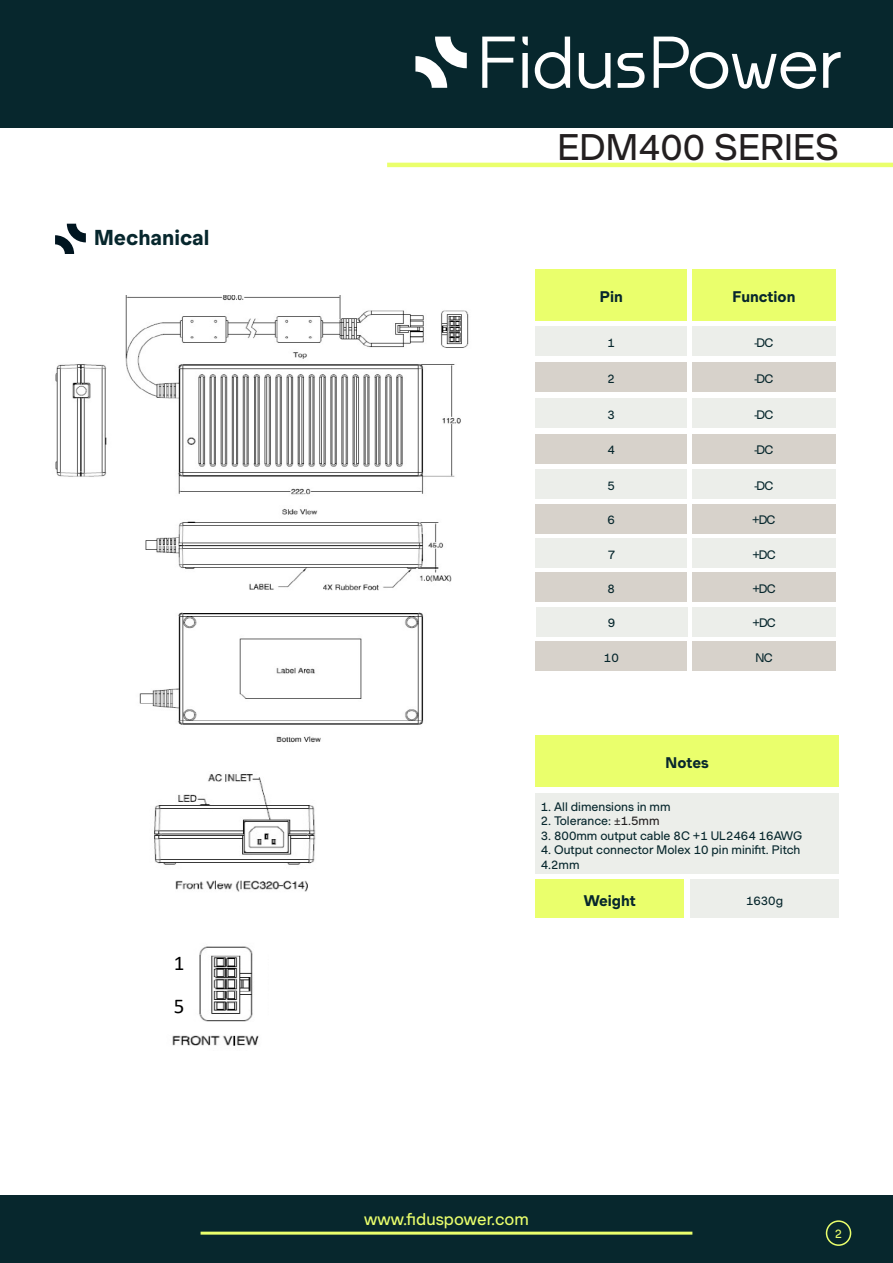
<style>
.page{position:relative;width:893px;height:1263px;background:#fff}
.page>*{position:absolute;margin:0;border:0;box-sizing:border-box;transform-origin:0 0}
.Other_Page_Part_Number{font:36px "Muoto";color:#231f20}
.Green_Titles{font:700 21px "Muoto";color:#07272d}
.t1{font:21px/43.2px "Calibri";color:#000}
.t2{font:16.5px "Muoto";color:#eaff6c}
.Data_On_Left{font:700 15px "Muoto";color:#07272d}
.Data_Input{font:12px "Muoto";color:#07272d}
.Data_On_Left-2{font:12px "Muoto";letter-spacing:-.075em;color:#07272d}
.Data_On_Left-3{font:12px "Muoto";color:#eaff6c}
.s1{font-size:10.5px;color:#231f20}
.s2{color:#231f20}
</style>
<div class="page">
<div style="left:0;top:0;width:893px;height:128px;background:#07272d"></div>
<div style="left:0;top:1196px;width:893px;height:67px;background:#07272d"></div>
<hr style="left:201px;top:1231px;width:491px;height:3px;background:#eaff6c">
<div style="left:826px;top:1220px;width:25px;height:26px;border:2px solid #eaff6c;border-radius:50%"></div>
<hr style="left:387px;top:163px;width:506px;height:4px;background:#eaff6c">
<div style="left:535px;top:793px;width:304px;height:81px;background:#eceeea"></div>
<div style="left:535px;top:736px;width:304px;height:51px;background:#eaff6c"></div>
<svg style="left:55px;top:224px;width:31px;height:30px"></svg>
<div style="left:690px;top:880px;width:149px;height:38px;background:#eceeea"></div>
<div style="left:535px;top:880px;width:149px;height:38px;background:#eaff6c"></div>
<svg style="left:482px;top:37px;width:33px;height:51px"></svg>
<svg style="left:522px;top:37px;width:6px;height:51px"></svg>
<svg style="left:535px;top:37px;width:35px;height:52px"></svg>
<svg style="left:579px;top:53px;width:31px;height:36px"></svg>
<svg style="left:617px;top:53px;width:28px;height:35px"></svg>
<svg style="left:654px;top:37px;width:162px;height:52px"></svg>
<svg style="left:823px;top:52px;width:18px;height:36px"></svg>
<svg style="left:415px;top:37px;width:52px;height:51px"></svg>
<div style="left:692px;top:326px;width:144px;height:30px;background:#eceeea"></div>
<div style="left:692px;top:269px;width:144px;height:52px;background:#eaff6c"></div>
<div style="left:535px;top:326px;width:152px;height:30px;background:#eceeea"></div>
<div style="left:535px;top:269px;width:152px;height:52px;background:#eaff6c"></div>
<div style="left:535px;top:362px;width:152px;height:30px;background:#d7d2cb"></div>
<div style="left:692px;top:362px;width:144px;height:30px;background:#d7d2cb"></div>
<div style="left:692px;top:398px;width:144px;height:30px;background:#eceeea"></div>
<div style="left:535px;top:398px;width:152px;height:30px;background:#eceeea"></div>
<div style="left:535px;top:434px;width:152px;height:29px;background:#d7d2cb"></div>
<div style="left:692px;top:434px;width:144px;height:29px;background:#d7d2cb"></div>
<div style="left:692px;top:469px;width:144px;height:30px;background:#eceeea"></div>
<div style="left:535px;top:469px;width:152px;height:30px;background:#eceeea"></div>
<div style="left:535px;top:504px;width:152px;height:30px;background:#d7d2cb"></div>
<div style="left:692px;top:504px;width:144px;height:30px;background:#d7d2cb"></div>
<div style="left:692px;top:538px;width:144px;height:30px;background:#eceeea"></div>
<div style="left:536px;top:538px;width:151px;height:30px;background:#eceeea"></div>
<div style="left:535px;top:572px;width:152px;height:30px;background:#d7d2cb"></div>
<div style="left:692px;top:572px;width:144px;height:30px;background:#d7d2cb"></div>
<div style="left:692px;top:607px;width:144px;height:29px;background:#eceeea"></div>
<div style="left:536px;top:607px;width:151px;height:29px;background:#eceeea"></div>
<div style="left:536px;top:641px;width:151px;height:30px;background:#d7d2cb"></div>
<div style="left:692px;top:641px;width:144px;height:30px;background:#d7d2cb"></div>
<img style="left:154px;top:774px;width:162px;height:118px">
<img style="left:172px;top:946px;width:87px;height:100px">
<img style="left:55px;top:295px;width:414px;height:448px">
<p class="Green_Titles" style="left:94px;top:221px;width:117px">Mechanical</p>
<p class="t1" style="left:174px;top:940px;width:12px">1<br>5</p>
<p class="Other_Page_Part_Number" style="left:558px;top:121px;width:283px">EDM400 SERIES</p>
<p class="Data_On_Left" style="left:600px;top:286px;width:24px">Pin</p>
<p class="Data_On_Left" style="left:732px;top:286px;width:64px">Function</p>
<p class="Data_On_Left-2" style="left:608px;top:334px;width:9px">1</p>
<p class="Data_On_Left-2" style="left:754px;top:334px;width:20px">-DC</p>
<p class="Data_On_Left-2" style="left:608px;top:370px;width:9px">2</p>
<p class="Data_On_Left-2" style="left:754px;top:370px;width:20px">-DC</p>
<p class="Data_On_Left-2" style="left:608px;top:406px;width:9px">3</p>
<p class="Data_On_Left-2" style="left:754px;top:406px;width:20px">-DC</p>
<p class="Data_On_Left-2" style="left:608px;top:441px;width:9px">4</p>
<p class="Data_On_Left-2" style="left:754px;top:441px;width:20px">-DC</p>
<p class="Data_On_Left-2" style="left:608px;top:477px;width:9px">5</p>
<p class="Data_On_Left-2" style="left:754px;top:477px;width:20px">-DC</p>
<p class="Data_On_Left-2" style="left:607px;top:511px;width:9px">6</p>
<p class="Data_On_Left-2" style="left:752px;top:511px;width:25px">+DC</p>
<p class="Data_On_Left-2" style="left:608px;top:546px;width:9px">7</p>
<p class="Data_On_Left-2" style="left:752px;top:546px;width:25px">+DC</p>
<p class="Data_On_Left-2" style="left:608px;top:580px;width:9px">8</p>
<p class="Data_On_Left-2" style="left:752px;top:580px;width:25px">+DC</p>
<p class="Data_On_Left-2" style="left:608px;top:614px;width:9px">9</p>
<p class="Data_On_Left-2" style="left:752px;top:614px;width:25px">+DC</p>
<p class="Data_On_Left-2" style="left:604px;top:649px;width:16px">10</p>
<p class="Data_On_Left-2" style="left:756px;top:649px;width:18px">NC</p>
<p class="Data_On_Left" style="left:666px;top:752px;width:45px">Notes</p>
<p class="Data_Input" style="left:541px;top:798px;width:131px">1. All dimensions in mm</p>
<p class="Data_Input" style="left:541px;top:812px;width:120px">2. Tolerance: <span class="s1">±</span><span class="s2">1.5mm</span></p>
<p class="Data_Input" style="left:541px;top:827px;width:263px">3. 800mm output cable 8C +1 UL2464 16AWG</p>
<p class="Data_Input" style="left:541px;top:841px;width:261px">4. Output connector Molex 10 pin minifit. Pitch</p>
<p class="Data_Input" style="left:541px;top:855px;width:40px">4.2mm</p>
<p class="Data_On_Left" style="left:584px;top:889px;width:54px">Weight</p>
<p class="Data_On_Left-2" style="left:746px;top:892px;width:39px">1630g</p>
<h3 class="t2" style="left:364px;top:1207px;width:166px">www.fiduspower.com</h3>
<p class="Data_On_Left-3" style="left:835px;top:1225px;width:9px">2</p>
</div>
